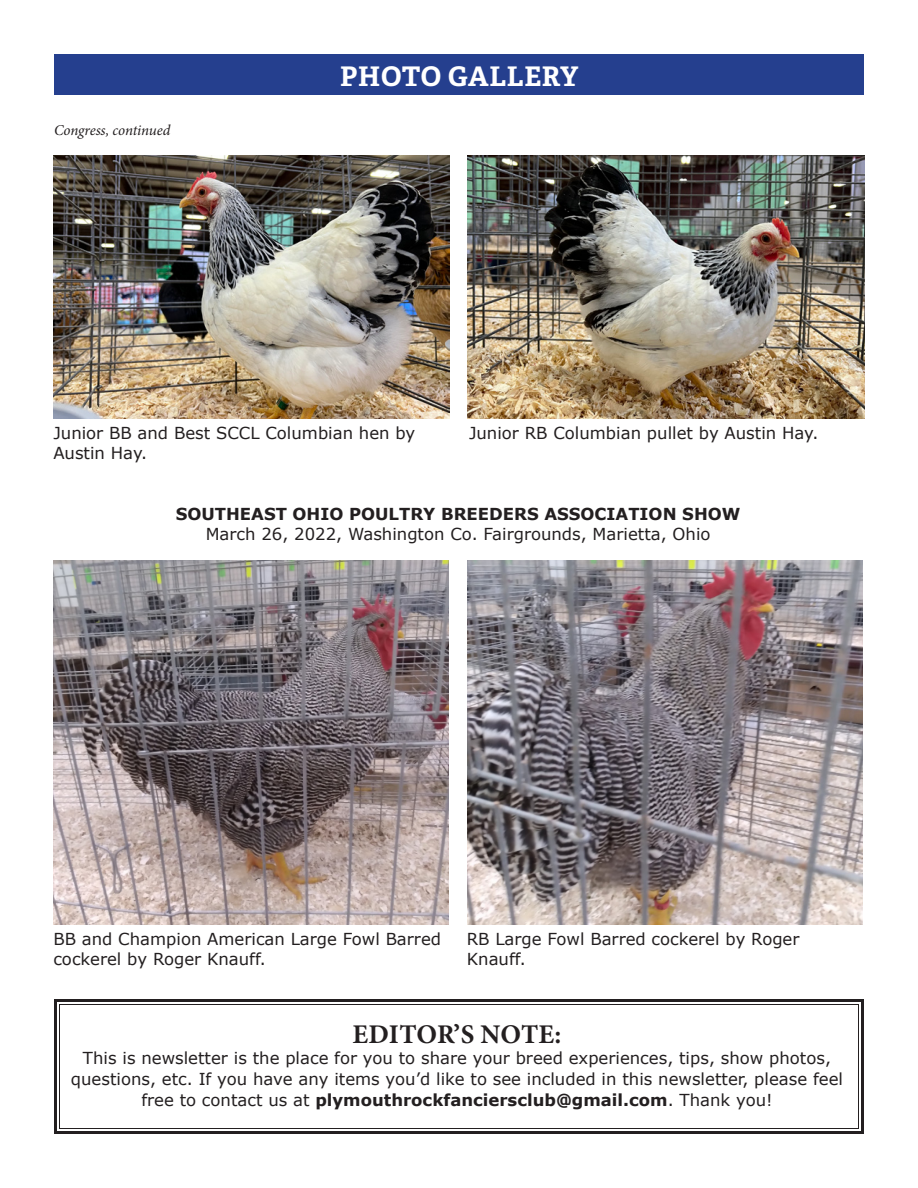
<style>
.page{position:relative;width:918px;height:1188px;background:#fff}
.page>*{position:absolute;margin:0;border:0;box-sizing:border-box;transform-origin:0 0}
.t1{font:700 27px "Minion Pro";color:#231f20}
.t2{font:700 27px "Adelle PE";letter-spacing:.025em;color:#fff}
.t3{font:16.5px/20.2px "Verdana";color:#231f20}
.t4{font:700 16.5px "Verdana";color:#231f20}
.t5{font:italic 15px "Minion Pro";letter-spacing:-.01em;color:#231f20}
.s1{font-weight:700}
</style>
<div class="page">
<div style="left:54px;top:54px;width:810px;height:40px;background:#253f8e"></div>
<img style="left:54px;top:560px;width:395px;height:365px">
<img style="left:468px;top:560px;width:395px;height:365px">
<img style="left:53px;top:155px;width:397px;height:263px">
<img style="left:468px;top:155px;width:396px;height:263px">
<svg style="left:54px;top:999px;width:810px;height:135px"></svg>
<div style="left:59px;top:1004px;width:800px;height:125px;border:1px solid #231f20"></div>
<p class="t5" style="left:54px;top:120px;width:118px">Congress, continued</p>
<p class="t2" style="left:340px;top:57px;width:240px">PHOTO GALLERY</p>
<p class="t3" style="left:53px;top:423px;width:364px">Junior BB and Best SCCL Columbian hen by<br>Austin Hay.</p>
<p class="t3" style="left:469px;top:423px;width:351px">Junior RB Columbian pullet by Austin Hay.</p>
<p class="t4" style="left:176px;top:503px;width:566px">SOUTHEAST OHIO POULTRY BREEDERS ASSOCIATION SHOW</p>
<p class="t3" style="left:206px;top:524px;width:506px">March 26, 2022, Washington Co. Fairgrounds, Marietta, Ohio</p>
<p class="t3" style="left:53px;top:929px;width:389px">BB and Champion American Large Fowl Barred cockerel by Roger Knauff.</p>
<p class="t3" style="left:467px;top:929px;width:334px">RB Large Fowl Barred cockerel by Roger<br>Knauff.</p>
<p class="t1" style="left:353px;top:1016px;width:210px">EDITOR’S NOTE:</p>
<p class="t3" style="left:71px;top:1048px;width:774px;line-height:21px;text-align:center">This is newsletter is the place for you to share your breed experiences, tips, show photos, questions, etc. If you have any items you’d like to see included in this newsletter, please feel free to contact us at <span class="s1">plymouthrockfanciersclub@gmail.com</span>. Thank you!</p>
</div>
